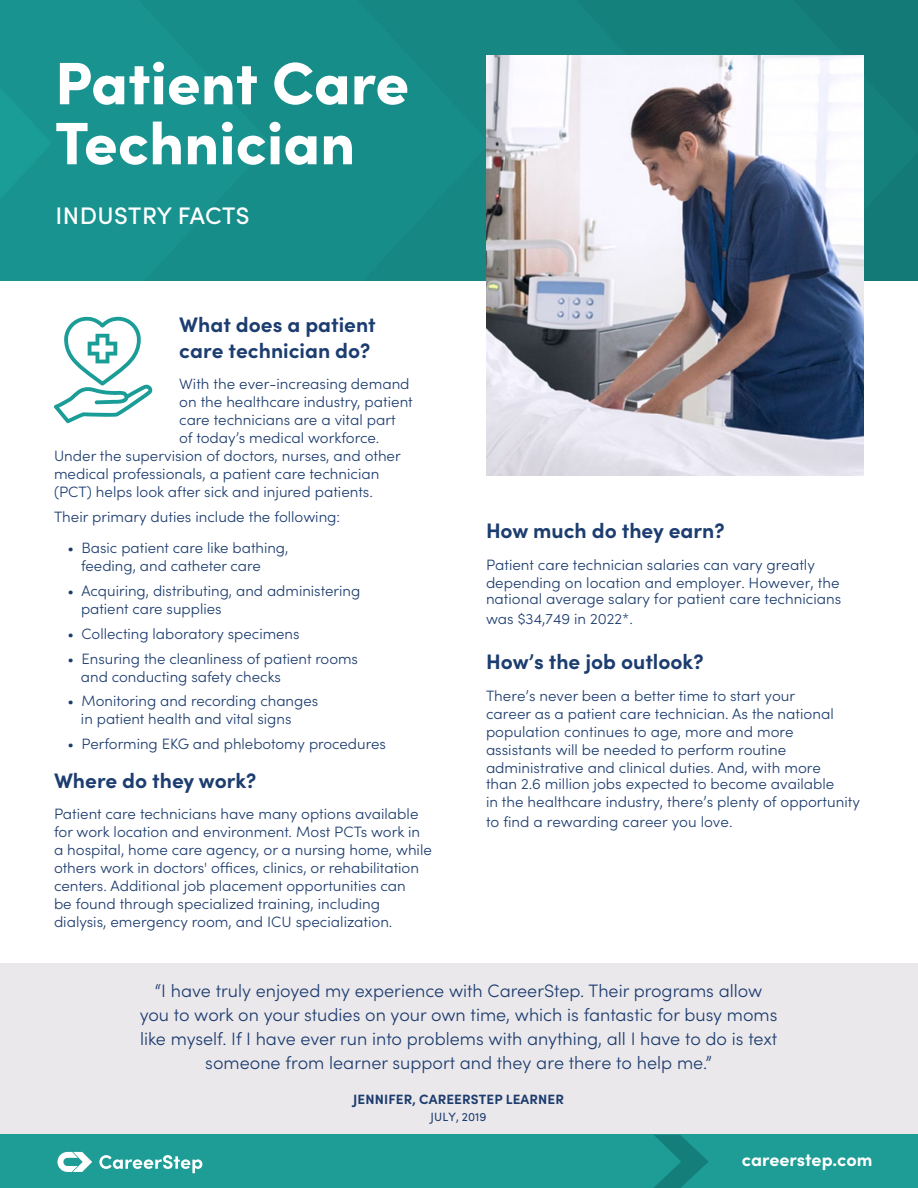
<style>
.page{position:relative;width:918px;height:1188px;background:#fff}
.page>*{position:absolute;margin:0;border:0;box-sizing:border-box;transform-origin:0 0}
.t1{font:900 60px/60px "Sofia Pro";color:#fff}
.t2{font:500 24px "Sofia Pro";letter-spacing:.02em;color:#fff}
.t3{font:700 21px/25.2px "Sofia Pro";color:#1c3d6f}
.t4{font:300 18px/24px "Sofia Pro";color:#1c3c6e;text-align:center}
.t5{font:700 18px "Sofia Pro";letter-spacing:-.005em;color:#fff}
.t6{font:300 15px/18px "Sofia Pro";color:#1c3c6e}
.t7{font:700 13.5px "Sofia Pro";letter-spacing:.01em;color:#1c3c6e}
.t8{font:12px "Sofia Pro";letter-spacing:.01em;color:#1c3c6e}
</style>
<div class="page">
<div style="left:0;top:963px;width:918px;height:171px;background:#eae8eb"></div>
<div style="left:0;top:0;width:918px;height:281px;background:linear-gradient(to right,#199692,#147b77)"></div>
<img style="left:486px;top:55px;width:378px;height:420px">
<svg style="left:54px;top:316px;width:99px;height:107px"></svg>
<div style="left:0;top:1135px;width:918px;height:53px;background:#1e9c96"></div>
<svg style="left:654px;top:1135px;width:55px;height:53px"></svg>
<svg style="left:57px;top:1152px;width:35px;height:20px"></svg>
<svg style="left:99px;top:1155px;width:103px;height:18px"></svg>
<h1 class="t1" style="left:55px;top:48px;width:356px">Patient Care<br>Technician</h1>
<h2 class="t2" style="left:55px;top:198px;width:196px">INDUSTRY FACTS</h2>
<h3 class="t3" style="left:179px;top:311px;width:198px">What does a patient care technician do?</h3>
<p class="t6" style="left:179px;top:374px;width:232px">With the ever-increasing demand</p>
<p class="t6" style="left:179px;top:392px;width:235px">on the healthcare industry, patient</p>
<p class="t6" style="left:179px;top:410px;width:218px">care technicians are a vital part</p>
<p class="t6" style="left:179px;top:428px;width:202px">of today’s medical workforce.</p>
<p class="t6" style="left:54px;top:446px;width:348px">Under the supervision of doctors, nurses, and other</p>
<p class="t6" style="left:54px;top:464px;width:327px">medical professionals, a patient care technician</p>
<p class="t6" style="left:54px;top:482px;width:320px">(PCT) helps look after sick and injured patients.</p>
<p class="t6" style="left:54px;top:507px;width:288px">Their primary duties include the following:</p>
<p class="t6" style="left:81px;top:538px;width:209px;text-indent:-14px">• Basic patient care like bathing, feeding, and catheter care</p>
<p class="t6" style="left:81px;top:581px;width:281px;text-indent:-14px">• Acquiring, distributing, and administering patient care supplies</p>
<p class="t6" style="left:68px;top:624px;width:234px">• Collecting laboratory specimens</p>
<p class="t6" style="left:81px;top:649px;width:279px;text-indent:-13px">• Ensuring the cleanliness of patient rooms and conducting safety checks</p>
<p class="t6" style="left:81px;top:691px;width:239px;text-indent:-14px">• Monitoring and recording changes in patient health and vital signs</p>
<p class="t6" style="left:67px;top:734px;width:320px">• Performing EKG and phlebotomy procedures</p>
<h3 class="t3" style="left:54px;top:766px;width:204px">Where do they work?</h3>
<p class="t6" style="left:54px;top:804px;width:379px">Patient care technicians have many options available for work location and environment. Most PCTs work in a hospital, home care agency, or a nursing home, while others work in doctors' offices, clinics, or rehabilitation centers. Additional job placement opportunities can<br>be found through specialized training, including dialysis, emergency room, and ICU specialization.</p>
<h3 class="t3" style="left:486px;top:516px;width:240px">How much do they earn?</h3>
<p class="t6" style="left:486px;top:555px;width:357px;line-height:17.4px">Patient care technician salaries can vary greatly depending on location and employer. However, the national average salary for patient care technicians</p>
<p class="t6" style="left:486px;top:608px;width:148px">was $34,749 in 2022*.</p>
<h3 class="t3" style="left:486px;top:647px;width:219px">How’s the job outlook?</h3>
<p class="t6" style="left:486px;top:685px;width:375px">There’s never been a better time to start your<br>career as a patient care technician. As the national population continues to age, more and more assistants will be needed to perform routine administrative and clinical duties. And, with more<br>than 2.6 million jobs expected to become available<br>in the healthcare industry, there’s plenty of opportunity to find a rewarding career you love.</p>
<p class="t4" style="left:140px;top:978px;width:639px">“I have truly enjoyed my experience with CareerStep. Their programs allow you to work on your studies on your own time, which is fantastic for busy moms like myself. If I have ever run into problems with anything, all I have to do is text someone from learner support and they are there to help me.”</p>
<p class="t7" style="left:353px;top:1089px;width:212px">JENNIFER, CAREERSTEP LEARNER</p>
<p class="t8" style="left:431px;top:1108px;width:58px">JULY, 2019</p>
<p class="t5" style="left:742px;top:1145px;width:132px">careerstep.com</p>
</div>
